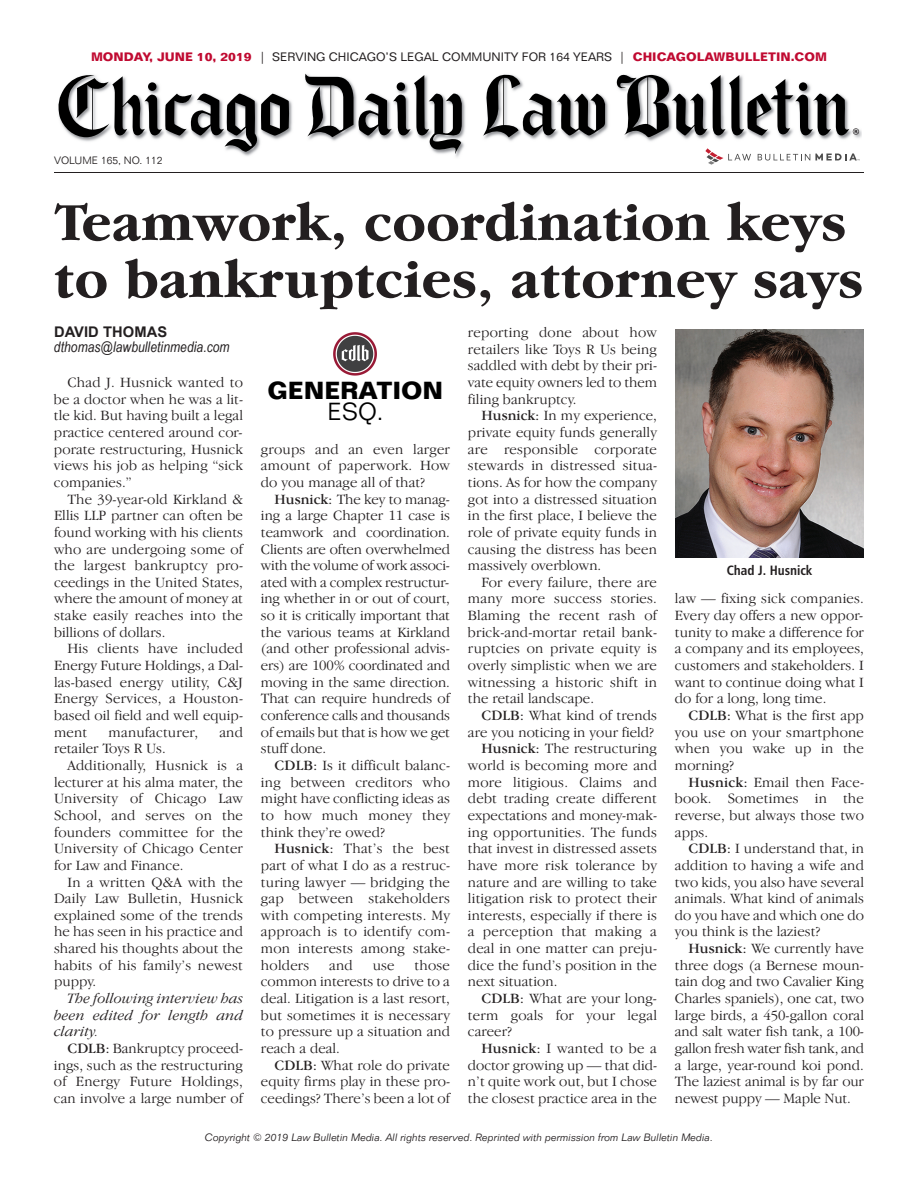
<style>
.page{position:relative;width:918px;height:1188px;background:#fff}
.page>*{position:absolute;margin:0;border:0;box-sizing:border-box;transform-origin:0 0}
.t1{font:700 55.5px/57px "Garamond IT Cby BT";letter-spacing:.005em;color:#231f20}
.t2{font:700 24.15px "Folio BT";color:#000}
.t3{font:300 24.15px "Folio BT";color:#000}
.t4{font:300 14.7px/16.6px "Garamond IT Cby BT";letter-spacing:.005em;color:#231f20;text-align:justify}
.t5{font:italic 300 14.7px/16.6px "Garamond IT Cby BT";letter-spacing:.005em;color:#231f20;text-align:justify}
.t6{font:italic 14.7px "Arial Narrow";letter-spacing:.005em;color:#231f20}
.t7{font:700 14.7px "Arial";letter-spacing:.005em;color:#231f20}
.t8{font:13.5px "Humanist 777 BT Bold Condensed B";color:#231f20}
.t9{font:12px "Folio BT";color:#231f20}
.t10{font:italic 300 10.5px "Folio BT";color:#231f20}
.t11{font:300 10.5px "Folio BT";color:#231f20}
.s1{font-weight:700;color:#c00a31}
.s2{font-weight:400}
</style>
<div class="page">
<img style="left:240px;top:73px;width:621px;height:87px">
<svg style="left:58px;top:73px;width:231px;height:79px"></svg>
<svg style="left:303px;top:74px;width:159px;height:80px"></svg>
<svg style="left:483px;top:73px;width:122px;height:64px"></svg>
<svg style="left:615px;top:74px;width:244px;height:63px"></svg>
<svg style="left:758px;top:153px;width:102px;height:8px"></svg>
<svg style="left:705px;top:148px;width:46px;height:17px"></svg>
<img style="left:675px;top:329px;width:189px;height:228px">
<hr style="left:54px;top:172px;width:810px;height:1px;background:#231f20">
<img style="left:333px;top:333px;width:44px;height:43px">
<p class="t9" style="left:91px;top:52px;width:737px"><span class="s1">MONDAY, JUNE 10, 2019</span> | SERVING CHICAGO’S LEGAL COMMUNITY FOR 164 YEARS | <span class="s1">CHICAGOLAWBULLETIN.COM</span></p>
<p class="t11" style="left:54px;top:157px;width:110px">VOLUME 165, NO. 112</p>
<h1 class="t1" style="left:54px;top:200px;width:811px">Teamwork, coordination keys to bankruptcies, attorney says</h1>
<p class="t7" style="left:54px;top:324px;width:115px">DAVID THOMAS</p>
<p class="t6" style="left:54px;top:338px;width:177px">dthomas@lawbulletinmedia.com</p>
<p class="t4" style="left:54px;top:375px;width:191px;text-indent:14px">Chad J. Husnick wanted to be a doctor when he was a lit&shy;tle kid. But having built a legal practice centered around cor&shy;porate restructuring, Husnick views his job as helping “sick companies.”</p>
<p class="t4" style="left:54px;top:492px;width:191px;text-indent:13px">The 39-year-old Kirkland &amp; Ellis LLP partner can often be found working with his clients who are undergoing some of the largest bankruptcy pro&shy;ceedings in the United States, where the amount of money at stake easily reaches into the billions of dollars.</p>
<p class="t4" style="left:54px;top:642px;width:191px;text-indent:13px">His clients have included Energy Future Holdings, a Dal&shy;las-based energy utility, C&amp;J Energy Services, a Houston&shy;based oil field and well equip&shy;ment</p>
<p class="t4" style="left:468px;top:325px;width:191px">reporting done about how retailers like Toys R Us being saddled with debt by their pri&shy;vate equity owners led to them filing bankruptcy.</p>
<p class="t4" style="left:468px;top:409px;width:191px;text-indent:14px"><span class="s2">Husnick:</span> In my experience, private equity funds generally are responsible corporate stewards in distressed situa&shy;tions. As for how the company got into a distressed situation in the first place, I believe the role of private equity funds in causing the distress has been massively overblown.</p>
<p class="t4" style="left:468px;top:575px;width:191px;text-indent:14px">For every failure, there are many more success stories.<br>Blaming the recent rash of brick-and-mortar retail bank&shy;ruptcies on private equity is overly simplistic when we are witnessing a historic shift in the retail landscape.</p>
<p class="t4" style="left:481px;top:708px;width:177px"><span class="s2">CDLB:</span> What kind of trends</p>
<p class="t4" style="left:468px;top:725px;width:188px">are you noticing in your field?</p>
<p class="t4" style="left:481px;top:742px;width:177px"><span class="s2">Husnick:</span> The restructuring</p>
<p class="t4" style="left:468px;top:758px;width:191px">world is becoming more and</p>
<p class="t4" style="left:468px;top:775px;width:191px">more litigious. Claims and</p>
<p class="t4" style="left:468px;top:791px;width:191px">debt trading create different</p>
<p class="t4" style="left:468px;top:808px;width:191px">expectations and money-mak-</p>
<p class="t4" style="left:468px;top:825px;width:191px">ing opportunities. The funds</p>
<p class="t4" style="left:468px;top:841px;width:191px">that invest in distressed assets</p>
<p class="t4" style="left:468px;top:858px;width:191px">have more risk tolerance by</p>
<p class="t4" style="left:468px;top:875px;width:190px">nature and are willing to take</p>
<p class="t4" style="left:468px;top:891px;width:190px">litigation risk to protect their</p>
<p class="t4" style="left:468px;top:908px;width:191px">interests, especially if there is</p>
<p class="t4" style="left:468px;top:925px;width:191px">a perception that making a</p>
<p class="t4" style="left:468px;top:941px;width:191px">deal in one matter can preju-</p>
<p class="t4" style="left:468px;top:958px;width:191px">dice the fund’s position in the</p>
<p class="t4" style="left:468px;top:975px;width:91px">next situation.</p>
<p class="t4" style="left:481px;top:991px;width:177px"><span class="s2">CDLB:</span> What are your long-</p>
<p class="t4" style="left:468px;top:1008px;width:191px">term goals for your legal</p>
<p class="t4" style="left:468px;top:1025px;width:46px">career?</p>
<p class="t4" style="left:481px;top:1041px;width:177px"><span class="s2">Husnick:</span> I wanted to be a</p>
<p class="t4" style="left:468px;top:1058px;width:191px">doctor growing up — that did-</p>
<p class="t4" style="left:468px;top:1075px;width:191px">n’t quite work out, but I chose</p>
<p class="t4" style="left:468px;top:1091px;width:191px">the closest practice area in the</p>
<h2 class="t2" style="left:267px;top:382px;width:177px">G E N E RAT I O N</h2>
<h2 class="t3" style="left:328px;top:402px;width:57px">ESQ.</h2>
<p class="t4" style="left:261px;top:442px;width:191px">groups and an even larger amount of paperwork. How do you manage all of that?</p>
<p class="t4" style="left:261px;top:492px;width:191px;text-indent:14px"><span class="s2">Husnick:</span> The key to manag&shy;ing a large Chapter 11 case is teamwork and coordination.<br>Clients are often overwhelmed with the volume of work associ&shy;ated with a complex restructur&shy;ing whether in or out of court, so it is critically important that the various teams at Kirkland (and other professional advis&shy;ers) are 100% coordinated and moving in the same direction.<br>That can require hundreds of conference calls and thousands of emails but that is how we get stuff done.</p>
<p class="t4" style="left:261px;top:758px;width:191px;text-indent:14px"><span class="s2">CDLB:</span> Is it difficult balanc&shy;ing between creditors who might have conflicting ideas as to how much money they think they’re owed?</p>
<p class="t4" style="left:261px;top:841px;width:191px;text-indent:14px"><span class="s2">Husnick:</span> That’s the best part of what I do as a restruc&shy;turing lawyer — bridging the gap between stakeholders with competing interests. My approach is to identify com&shy;mon interests among stake&shy;holders</p>
<p class="t8" style="left:727px;top:565px;width:87px">Chad J. Husnick</p>
<p class="t4" style="left:675px;top:592px;width:191px">law — fixing sick companies.<br>Every day offers a new oppor&shy;tunity to make a difference for a company and its employees, customers and stakeholders. I want to continue doing what I do for a long, long time.</p>
<p class="t4" style="left:675px;top:708px;width:191px;text-indent:14px"><span class="s2">CDLB:</span> What is the first app you use on your smartphone when you wake up in the morning?</p>
<p class="t4" style="left:675px;top:775px;width:191px;text-indent:14px"><span class="s2">Husnick:</span> Email then Face&shy;book. Sometimes in the reverse, but always those two apps.</p>
<p class="t4" style="left:675px;top:841px;width:191px;text-indent:14px"><span class="s2">CDLB:</span> I understand that, in addition to having a wife and two kids, you also have several animals. What kind of animals do you have and which one do you think is the laziest?</p>
<p class="t4" style="left:675px;top:941px;width:191px;text-indent:13px"><span class="s2">Husnick:</span> We currently have three dogs (a Bernese moun&shy;tain dog and two Cavalier King Charles spaniels), one cat, two large birds, a 450-gallon coral and salt water fish tank, a 100- gallon fresh water fish tank, and a large, year-round koi pond.<br>The laziest animal is by far our newest puppy — Maple Nut.</p>
<p class="t10" style="left:205px;top:1134px;width:510px">Copyright © 2019 Law Bulletin Media. All rights reserved. Reprinted with permission from Law Bulletin Media.</p>
<p class="t4" style="left:109px;top:725px;width:91px">manufacturer,</p>
<p class="t4" style="left:219px;top:725px;width:25px">and</p>
<p class="t4" style="left:54px;top:742px;width:113px">retailer Toys R Us.</p>
<p class="t4" style="left:68px;top:758px;width:177px">Additionally, Husnick is a</p>
<p class="t4" style="left:54px;top:775px;width:191px">lecturer at his alma mater, the</p>
<p class="t4" style="left:54px;top:791px;width:191px">University of Chicago Law</p>
<p class="t4" style="left:54px;top:808px;width:190px">School, and serves on the</p>
<p class="t4" style="left:54px;top:825px;width:191px">founders committee for the</p>
<p class="t4" style="left:54px;top:841px;width:190px">University of Chicago Center</p>
<p class="t4" style="left:54px;top:858px;width:131px">for Law and Finance.</p>
<p class="t4" style="left:68px;top:875px;width:177px">In a written Q&amp;A with the</p>
<p class="t4" style="left:54px;top:891px;width:191px">Daily Law Bulletin, Husnick</p>
<p class="t4" style="left:54px;top:908px;width:191px">explained some of the trends</p>
<p class="t4" style="left:54px;top:925px;width:191px">he has seen in his practice and</p>
<p class="t4" style="left:54px;top:941px;width:191px">shared his thoughts about the</p>
<p class="t4" style="left:54px;top:958px;width:190px">habits of his family’s newest</p>
<p class="t4" style="left:54px;top:975px;width:44px">puppy.</p>
<p class="t5" style="left:54px;top:991px;width:191px;text-indent:14px">The following interview has been edited for length and clarity.</p>
<p class="t4" style="left:54px;top:1041px;width:191px;text-indent:14px"><span class="s2">CDLB:</span> Bankruptcy proceed&shy;ings, such as the restructuring of Energy Future Holdings, can involve a large number of</p>
<p class="t4" style="left:261px;top:958px;width:191px;text-indent:154px">those common interests to drive to a deal. Litigation is a last resort, but sometimes it is necessary to pressure up a situation and reach a deal.</p>
<p class="t4" style="left:261px;top:1058px;width:191px;text-indent:14px"><span class="s2">CDLB:</span> What role do private equity firms play in these pro&shy;ceedings? There’s been a lot of</p>
<p class="t4" style="left:329px;top:958px;width:25px">and</p>
<p class="t4" style="left:373px;top:958px;width:23px">use</p>
</div>
